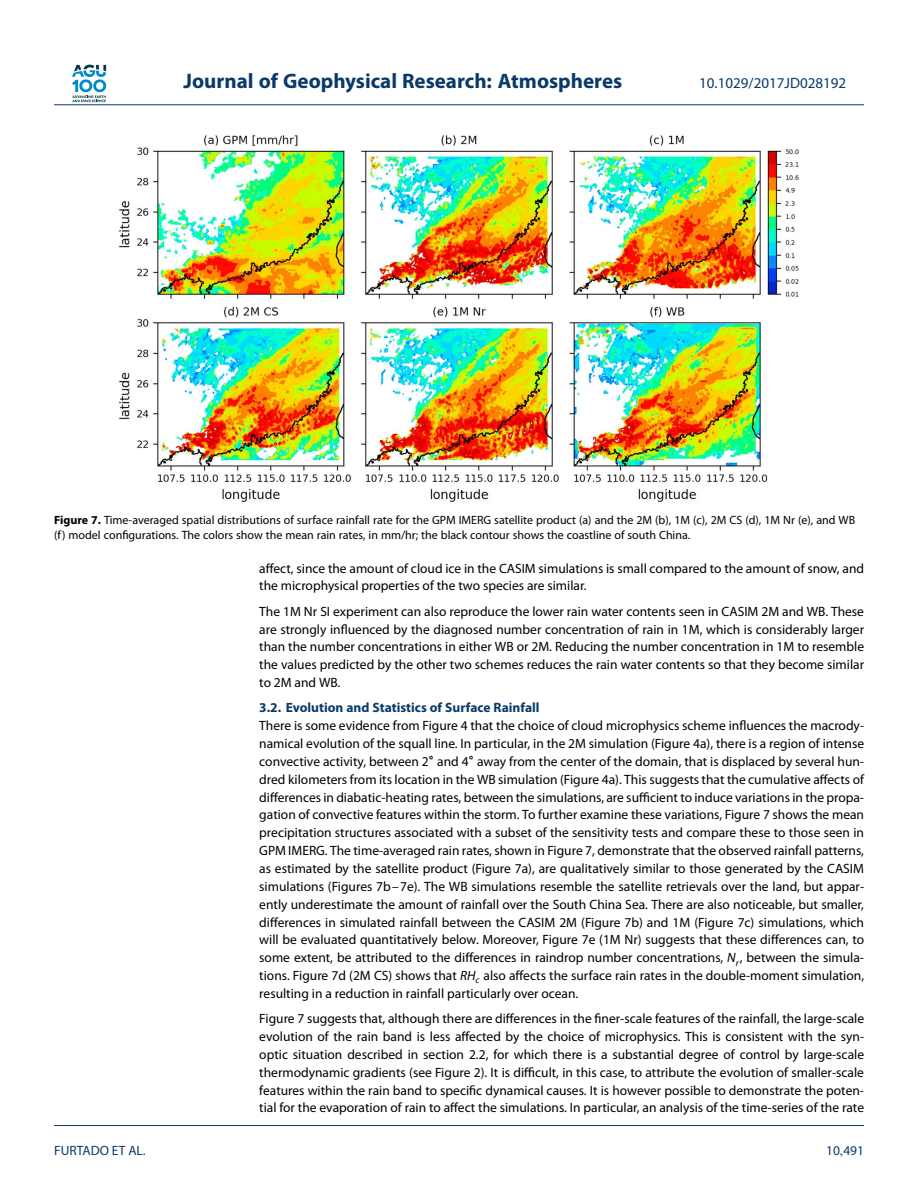
<style>
.page{position:relative;width:918px;height:1188px;background:#fff}
.page>*{position:absolute;margin:0;border:0;box-sizing:border-box;transform-origin:0 0}
.t1{font:700 21px "Myriad Pro";color:#0a3a69}
.t2{font:15px "Myriad Pro";color:#0a3a69}
.t3{font:13.5px/17.9px "Myriad Pro";color:#000;text-align:justify}
.t4{font:700 13.5px "Myriad Pro";color:#0a3a69}
.t5{font:13.5px "Myriad Pro";color:#0a3a69}
.t6{font:12px/15px "Myriad Pro";color:#000}
.s1{font-weight:700}
.s2{font-style:italic}
.s3{font-family:"STIX Math";font-style:italic}
</style>
<div class="page">
<svg style="left:72px;top:65px;width:34px;height:37px"></svg>
<hr style="left:54px;top:104px;width:810px;height:1px;background:#0a3a69">
<img style="left:119px;top:135px;width:680px;height:367px">
<hr style="left:54px;top:1125px;width:810px;height:1px;background:#0a3a69">
<h1 class="t1" style="left:184px;top:73px;width:440px">Journal of Geophysical Research: Atmospheres</h1>
<p class="t2" style="left:699px;top:78px;width:148px">10.1029/2017JD028192</p>
<p class="t6" style="left:54px;top:513px;width:803px"><span class="s1">Figure 7.</span> Time-averaged spatial distributions of surface rainfall rate for the GPM IMERG satellite product (a) and the 2M (b), 1M (c), 2M CS (d), 1M Nr (e), and WB (f) model configurations. The colors show the mean rain rates, in mm/hr; the black contour shows the coastline of south China.</p>
<p class="t3" style="left:259px;top:560px;width:606px">affect, since the amount of cloud ice in the CASIM simulations is small compared to the amount of snow, and the microphysical properties of the two species are similar.</p>
<p class="t3" style="left:259px;top:603px;width:606px">The 1M Nr SI experiment can also reproduce the lower rain water contents seen in CASIM 2M and WB. These are strongly influenced by the diagnosed number concentration of rain in 1M, which is considerably larger than the number concentrations in either WB or 2M. Reducing the number concentration in 1M to resemble the values predicted by the other two schemes reduces the rain water contents so that they become similar to 2M and WB.</p>
<p class="t4" style="left:259px;top:703px;width:282px">3.2. Evolution and Statistics of Surface Rainfall</p>
<p class="t3" style="left:259px;top:718px;width:606px">There is some evidence from Figure 4 that the choice of cloud microphysics scheme influences the macrody&shy;namical evolution of the squall line. In particular, in the 2M simulation (Figure 4a), there is a region of intense convective activity, between 2<sup>∘</sup> and 4<sup>∘</sup> away from the center of the domain, that is displaced by several hun&shy;dred kilometers from its location in the WB simulation (Figure 4a). This suggests that the cumulative affects of differences in diabatic-heating rates, between the simulations, are sufficient to induce variations in the propa&shy;gation of convective features within the storm. To further examine these variations, Figure 7 shows the mean precipitation structures associated with a subset of the sensitivity tests and compare these to those seen in GPM IMERG. The time-averaged rain rates, shown in Figure 7, demonstrate that the observed rainfall patterns, as estimated by the satellite product (Figure 7a), are qualitatively similar to those generated by the CASIM simulations (Figures 7b–7e). The WB simulations resemble the satellite retrievals over the land, but appar&shy;ently underestimate the amount of rainfall over the South China Sea. There are also noticeable, but smaller, differences in simulated rainfall between the CASIM 2M (Figure 7b) and 1M (Figure 7c) simulations, which will be evaluated quantitatively below. Moreover, Figure 7e (1M Nr) suggests that these differences can, to some extent, be attributed to the differences in raindrop number concentrations, <span class="s2">N</span><sub>r</sub>, between the simula&shy;tions. Figure 7d (2M CS) shows that <span class="s2">RH</span><sub>c</sub> also affects the surface rain rates in the double-moment simulation, resulting in a reduction in rainfall particularly over ocean.</p>
<p class="t3" style="left:259px;top:1011px;width:606px">Figure 7 suggests that, although there are differences in the finer-scale features of the rainfall, the large-scale evolution of the rain band is less affected by the choice of microphysics. This is consistent with the syn&shy;optic situation described in section 2.2, for which there is a substantial degree of control by large-scale thermodynamic gradients (see Figure 2). It is difficult, in this case, to attribute the evolution of smaller-scale features within the rain band to specific dynamical causes. It is however possible to demonstrate the poten&shy;tial for the evaporation of rain to affect the simulations. In particular, an analysis of the time-series of the rate</p>
<p class="t5" style="left:54px;top:1145px;width:93px">FURTADO ET AL.</p>
<p class="t5" style="left:826px;top:1145px;width:39px">10<span class="s3">,</span>491</p>
</div>
